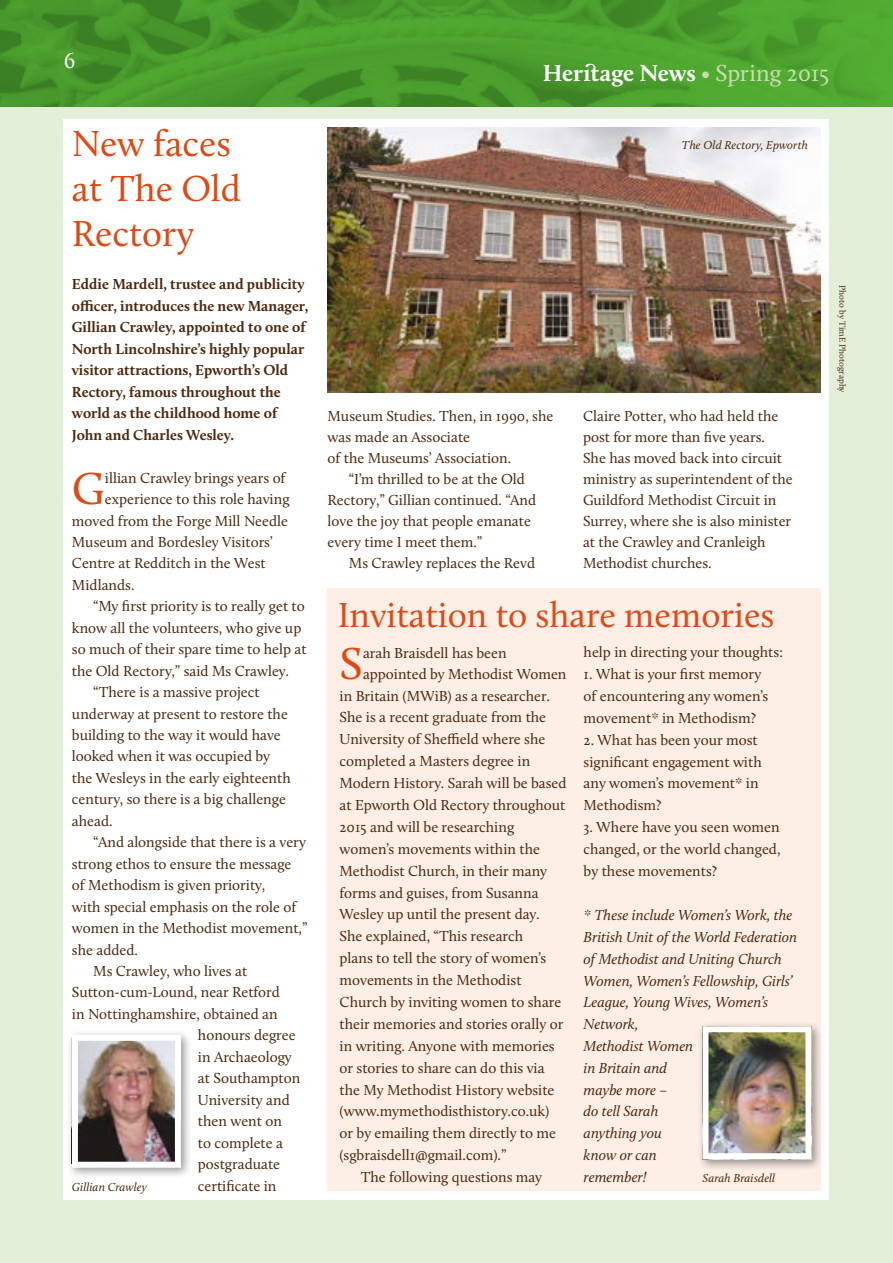
<style>
.page{position:relative;width:893px;height:1263px;background:#e4efda}
.page>*{position:absolute;margin:0;border:0;box-sizing:border-box;transform-origin:0 0}
.t1{font:46.35px "Calluna";color:#e04913}
.t2{font:37.5px/45.3px "Calluna";color:#e04913}
.t3{font:36px "Calluna";color:#e04913}
.t4{font:700 24px "Calluna";letter-spacing:-.01em;color:#fff}
.t5{font:22.5px "Calluna";color:#fff}
.t6{font:15px/21.1px "Calluna";color:#4b280e}
.t7{font:700 15px/21.5px "Calluna";color:#4b280e}
.t8{font:italic 15px/21.9px "Calluna";color:#4b280e}
.t9{font:italic 12px "Calluna";letter-spacing:.01em;color:#4b280e}
.t10{font:9px "Calluna";color:#4b280e}
.s1{font-weight:400;color:#c7dfb0}
</style>
<div class="page">
<img style="left:0;top:0;width:893px;height:106px">
<div style="left:64px;top:119px;width:765px;height:1080px;background:#fff"></div>
<img style="left:328px;top:128px;width:493px;height:265px">
<div style="left:67px;top:1030px;width:125px;height:148px;background:#000;opacity:.4"></div>
<img style="left:79px;top:1042px;width:95px;height:119px">
<div style="left:72px;top:1035px;width:109px;height:133px;border:6px solid #fff"></div>
<div style="left:327px;top:588px;width:494px;height:603px;background:#fdefe6"></div>
<div style="left:698px;top:1021px;width:124px;height:149px;background:#000;opacity:.4"></div>
<img style="left:709px;top:1033px;width:95px;height:119px">
<div style="left:702px;top:1026px;width:109px;height:133px;border:6px solid #fff"></div>
<h3 class="t5" style="left:64px;top:47px;width:13px">6</h3>
<h2 class="t2" style="left:72px;top:120px;width:171px">New faces at The Old<br>Rectory</h2>
<p class="t7" style="left:72px;top:273px;width:238px">Eddie Mardell, trustee and publicity officer, introduces the new Manager, Gillian Crawley, appointed to one of North Lincolnshire’s highly popular visitor attractions, Epworth’s Old Rectory, famous throughout the world as the childhood home of John and Charles Wesley.</p>
<h1 class="t1" style="left:72px;top:460px;width:35px">G</h1>
<p class="t6" style="left:105px;top:467px;width:182px">illian Crawley brings years of</p>
<p class="t6" style="left:105px;top:488px;width:186px">experience to this role having</p>
<p class="t6" style="left:72px;top:510px;width:217px">moved from the Forge Mill Needle</p>
<p class="t6" style="left:72px;top:531px;width:202px">Museum and Bordesley Visitors’</p>
<p class="t6" style="left:72px;top:553px;width:195px">Centre at Redditch in the West</p>
<p class="t6" style="left:72px;top:574px;width:64px">Midlands.</p>
<p class="t6" style="left:93px;top:596px;width:213px">“My first priority is to really get to</p>
<p class="t6" style="left:72px;top:617px;width:231px">know all the volunteers, who give up</p>
<p class="t6" style="left:72px;top:638px;width:236px">so much of their spare time to help at</p>
<p class="t6" style="left:72px;top:660px;width:218px">the Old Rectory,” said Ms Crawley.</p>
<p class="t6" style="left:93px;top:681px;width:168px">“There is a massive project</p>
<p class="t6" style="left:72px;top:703px;width:217px">underway at present to restore the</p>
<p class="t6" style="left:72px;top:724px;width:210px">building to the way it would have</p>
<p class="t6" style="left:72px;top:746px;width:200px">looked when it was occupied by</p>
<p class="t6" style="left:72px;top:767px;width:220px">the Wesleys in the early eighteenth</p>
<p class="t6" style="left:72px;top:789px;width:216px">century, so there is a big challenge</p>
<p class="t6" style="left:72px;top:810px;width:42px">ahead.</p>
<p class="t6" style="left:93px;top:831px;width:214px">“And alongside that there is a very</p>
<p class="t6" style="left:72px;top:853px;width:221px">strong ethos to ensure the message</p>
<p class="t6" style="left:72px;top:874px;width:195px">of Methodism is given priority,</p>
<p class="t6" style="left:72px;top:896px;width:226px">with special emphasis on the role of</p>
<p class="t6" style="left:72px;top:917px;width:237px">women in the Methodist movement,”</p>
<p class="t6" style="left:72px;top:939px;width:68px">she added.</p>
<p class="t6" style="left:93px;top:960px;width:156px">Ms Crawley, who lives at</p>
<p class="t6" style="left:72px;top:982px;width:209px">Sutton-cum-Lound, near Retford</p>
<p class="t6" style="left:72px;top:1003px;width:207px">in Nottinghamshire, obtained an</p>
<p class="t6" style="left:198px;top:1025px;width:99px">honours degree</p>
<p class="t6" style="left:198px;top:1046px;width:95px">in Archaeology</p>
<p class="t6" style="left:198px;top:1067px;width:104px">at Southampton</p>
<p class="t6" style="left:198px;top:1089px;width:93px">University and</p>
<p class="t6" style="left:198px;top:1110px;width:86px">then went on</p>
<p class="t6" style="left:198px;top:1132px;width:87px">to complete a</p>
<p class="t6" style="left:198px;top:1153px;width:84px">postgraduate</p>
<p class="t9" style="left:72px;top:1179px;width:76px">Gillian Crawley</p>
<p class="t6" style="left:198px;top:1175px;width:80px">certificate in</p>
<h3 class="t4" style="left:543px;top:58px;width:288px">Heritage News <span class="s1">• Spring 2015</span></h3>
<p class="t9" style="left:682px;top:138px;width:128px">The Old Rectory, Epworth</p>
<p class="t6" style="left:328px;top:405px;width:227px">Museum Studies. Then, in 1990, she</p>
<p class="t6" style="left:328px;top:426px;width:144px">was made an Associate</p>
<p class="t6" style="left:328px;top:447px;width:185px">of the Museums’ Association.</p>
<p class="t6" style="left:349px;top:468px;width:178px">“I’m thrilled to be at the Old</p>
<p class="t6" style="left:328px;top:489px;width:210px">Rectory,” Gillian continued. “And</p>
<p class="t6" style="left:328px;top:510px;width:205px">love the joy that people emanate</p>
<p class="t6" style="left:328px;top:532px;width:156px">every time I meet them.”</p>
<p class="t6" style="left:349px;top:553px;width:188px">Ms Crawley replaces the Revd</p>
<p class="t6" style="left:583px;top:405px;width:211px">Claire Potter, who had held the post for more than five years.<br>She has moved back into circuit ministry as superintendent of the<br>Guildford Methodist Circuit in<br>Surrey, where she is also minister at the Crawley and Cranleigh<br>Methodist churches.</p>
<h3 class="t3" style="left:338px;top:593px;width:438px">Invitation to share memories</h3>
<h1 class="t1" style="left:340px;top:635px;width:25px">S</h1>
<p class="t6" style="left:363px;top:642px;width:145px">arah Braisdell has been</p>
<p class="t6" style="left:363px;top:663px;width:205px">appointed by Methodist Women</p>
<p class="t6" style="left:340px;top:685px;width:212px">in Britain (MWiB) as a researcher.</p>
<p class="t6" style="left:340px;top:707px;width:208px">She is a recent graduate from the</p>
<p class="t6" style="left:340px;top:728px;width:207px">University of Sheffield where she</p>
<p class="t6" style="left:340px;top:750px;width:192px">completed a Masters degree in</p>
<p class="t6" style="left:340px;top:772px;width:229px">Modern History. Sarah will be based</p>
<p class="t6" style="left:340px;top:794px;width:227px">at Epworth Old Rectory throughout</p>
<p class="t6" style="left:340px;top:816px;width:176px">2015 and will be researching</p>
<p class="t6" style="left:340px;top:838px;width:202px">women’s movements within the</p>
<p class="t6" style="left:340px;top:860px;width:209px">Methodist Church, in their many</p>
<p class="t6" style="left:340px;top:882px;width:201px">forms and guises, from Susanna</p>
<p class="t6" style="left:340px;top:904px;width:202px">Wesley up until the present day.</p>
<p class="t6" style="left:340px;top:925px;width:185px">She explained, “This research</p>
<p class="t6" style="left:340px;top:947px;width:208px">plans to tell the story of women’s</p>
<p class="t6" style="left:340px;top:969px;width:183px">movements in the Methodist</p>
<p class="t6" style="left:340px;top:991px;width:223px">Church by inviting women to share</p>
<p class="t6" style="left:340px;top:1013px;width:225px">their memories and stories orally or</p>
<p class="t6" style="left:340px;top:1035px;width:217px">in writing. Anyone with memories</p>
<p class="t6" style="left:340px;top:1057px;width:207px">or stories to share can do this via</p>
<p class="t6" style="left:340px;top:1079px;width:216px">the My Methodist History website</p>
<p class="t6" style="left:340px;top:1101px;width:211px">(www.mymethodisthistory.co.uk)</p>
<p class="t6" style="left:340px;top:1122px;width:218px">or by emailing them directly to me</p>
<p class="t6" style="left:340px;top:1144px;width:169px">(sgbraisdell1@gmail.com).”</p>
<p class="t6" style="left:361px;top:1166px;width:183px">The following questions may</p>
<p class="t6" style="left:584px;top:642px;width:201px">help in directing your thoughts:</p>
<p class="t6" style="left:584px;top:663px;width:186px;line-height:21.9px">1. What is your first memory of encountering any women’s movement* in Methodism?</p>
<p class="t6" style="left:584px;top:729px;width:180px;line-height:21.8px">2. What has been your most significant engagement with any women’s movement* in<br>Methodism?</p>
<p class="t6" style="left:584px;top:816px;width:198px;line-height:21.8px;text-align:justify">3. Where have you seen women changed, or the world changed, by these movements?</p>
<p class="t8" style="left:584px;top:904px;width:215px">* These include Women’s Work, the<br>British Unit of the World Federation of Methodist and Uniting Church<br>Women, Women’s Fellowship, Girls’<br>League, Young Wives, Women’s<br>Network,<br>Methodist Women<br>in Britain and<br>maybe more –<br>do tell Sarah<br>anything you<br>know or can<br>remember!</p>
<p class="t9" style="left:702px;top:1171px;width:74px">Sarah Braisdell</p>
<p class="t10" style="left:848px;top:285px;width:109px;rotate:90deg">Photo by TimE Photography</p>
</div>
